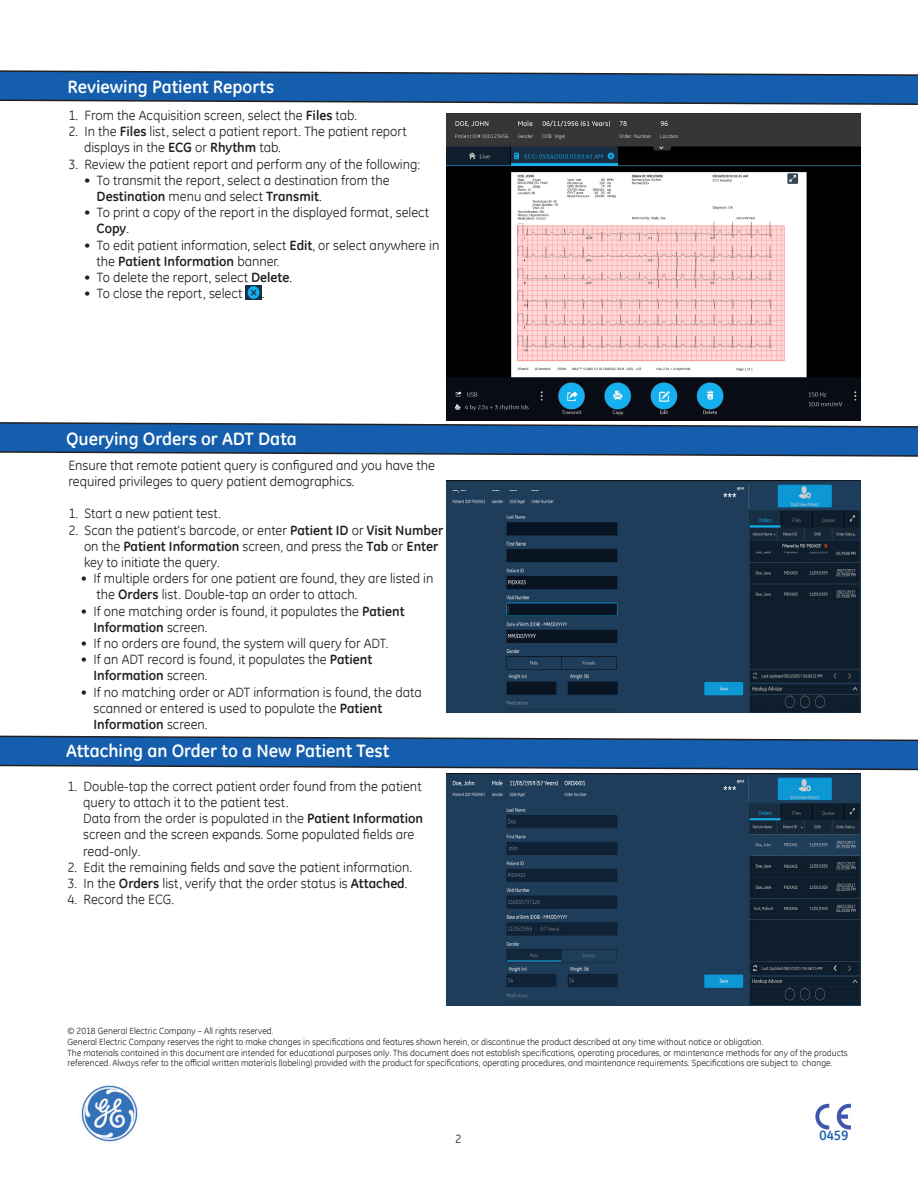
<style>
.page{position:relative;width:918px;height:1188px;background:#fff}
.page>*{position:absolute;margin:0;border:0;box-sizing:border-box;transform-origin:0 0}
.t1{font:700 18px "GE Inspira";color:#fff}
.t2{font:13.5px/16.2px "GE Inspira";color:#231f20}
.t3{font:700 13.5px "GE Inspira";color:#231f20}
.t4{font:700 13.5px "GE Inspira";color:#145ead}
.t5{font:12px "GE Inspira";color:#231f20}
.t6{font:9px/10.8px "GE Inspira";color:#231f20}
.s1{font-weight:700}
.s2{font-weight:400}
</style>
<div class="page">
<svg style="left:0;top:70px;width:918px;height:35px;background:#326cab"></svg>
<img style="left:245px;top:286px;width:17px;height:14px">
<img style="left:446px;top:113px;width:414px;height:308px">
<svg style="left:0;top:422px;width:918px;height:35px;background:#326cab"></svg>
<svg style="left:0;top:735px;width:918px;height:36px;background:#3870ad"></svg>
<img style="left:81px;top:1085px;width:57px;height:57px">
<img style="left:815px;top:1103px;width:35px;height:27px">
<img style="left:446px;top:480px;width:414px;height:232px">
<img style="left:447px;top:774px;width:413px;height:232px">
<p class="t1" style="left:68px;top:75px;width:208px">Reviewing Patient Reports</p>
<p class="t2" style="left:68px;top:107px;width:290px">1. From the Acquisition screen, select the <span class="s1">Files</span> tab.</p>
<p class="t2" style="left:68px;top:123px;width:340px">2. In the <span class="s1">Files</span> list, select a patient report. The patient report</p>
<p class="t2" style="left:84px;top:139px;width:198px">displays in the <span class="s1">ECG</span> or <span class="s1">Rhythm</span> tab.</p>
<p class="t2" style="left:68px;top:155px;width:353px">3. Review the patient report and perform any of the following:</p>
<p class="t2" style="left:84px;top:172px;width:307px">• To transmit the report, select a destination from the</p>
<p class="t3" style="left:97px;top:188px;width:227px">Destination <span class="s2">menu and select</span> Transmit<span class="s2">.</span></p>
<p class="t2" style="left:97px;top:204px;width:334px;text-indent:-13px">• To print a copy of the report in the displayed format, select<br><span class="s1">Copy</span>.</p>
<p class="t2" style="left:97px;top:236px;width:344px;text-indent:-13px">• To edit patient information, select <span class="s1">Edit</span>, or select anywhere in the <span class="s1">Patient Information</span> banner.</p>
<p class="t2" style="left:84px;top:269px;width:210px">• To delete the report, select <span class="s1">Delete</span>.</p>
<p class="t2" style="left:84px;top:285px;width:160px">• To close the report, select</p>
<p class="t2" style="left:262px;top:285px;width:4px">.</p>
<p class="t1" style="left:66px;top:427px;width:232px">Querying Orders or ADT Data</p>
<p class="t2" style="left:68px;top:457px;width:368px">Ensure that remote patient query is configured and you have the required privileges to query patient demographics.</p>
<p class="t2" style="left:68px;top:505px;width:154px">1. Start a new patient test.</p>
<p class="t2" style="left:68px;top:521px;width:376px">2. Scan the patient’s barcode, or enter <span class="s1">Patient ID</span> or <span class="s1">Visit Number</span></p>
<p class="t3" style="left:84px;top:537px;width:356px"><span class="s2">on the</span> Patient Information <span class="s2">screen, and press the</span> Tab <span class="s2">or</span> Enter</p>
<p class="t2" style="left:84px;top:554px;width:137px">key to initiate the query.</p>
<p class="t2" style="left:81px;top:570px;width:354px">• If multiple orders for one patient are found, they are listed in</p>
<p class="t2" style="left:97px;top:586px;width:263px">the <span class="s1">Orders</span> list. Double-tap an order to attach.</p>
<p class="t2" style="left:81px;top:602px;width:325px">• If one matching order is found, it populates the <span class="s1">Patient</span></p>
<p class="t3" style="left:93px;top:618px;width:116px">Information <span class="s2">screen.</span></p>
<p class="t2" style="left:81px;top:635px;width:309px">• If no orders are found, the system will query for ADT.</p>
<p class="t2" style="left:81px;top:651px;width:293px">• If an ADT record is found, it populates the <span class="s1">Patient</span></p>
<p class="t3" style="left:93px;top:667px;width:116px">Information <span class="s2">screen.</span></p>
<p class="t2" style="left:81px;top:683px;width:342px">• If no matching order or ADT information is found, the data</p>
<p class="t2" style="left:93px;top:700px;width:290px">scanned or entered is used to populate the <span class="s1">Patient</span></p>
<p class="t3" style="left:93px;top:716px;width:116px">Information <span class="s2">screen.</span></p>
<p class="t1" style="left:66px;top:739px;width:325px">Attaching an Order to a New Patient Test</p>
<p class="t2" style="left:68px;top:778px;width:356px">1. Double-tap the correct patient order found from the patient</p>
<p class="t2" style="left:83px;top:794px;width:207px">query to attach it to the patient test.</p>
<p class="t2" style="left:83px;top:810px;width:342px">Data from the order is populated in the <span class="s1">Patient Information</span></p>
<p class="t2" style="left:83px;top:826px;width:333px">screen and the screen expands. Some populated fields are</p>
<p class="t2" style="left:83px;top:842px;width:59px">read-only.</p>
<p class="t2" style="left:68px;top:859px;width:346px">2. Edit the remaining fields and save the patient information.</p>
<p class="t2" style="left:68px;top:875px;width:342px">3. In the <span class="s1">Orders</span> list, verify that the order status is <span class="s1">Attached</span>.</p>
<p class="t2" style="left:68px;top:891px;width:108px">4. Record the ECG.</p>
<p class="t6" style="left:68px;top:1025px;width:208px">© 2018 General Electric Company – All rights reserved.</p>
<p class="t6" style="left:68px;top:1036px;width:698px">General Electric Company reserves the right to make changes in specifications and features shown herein, or discontinue the product described at any time without notice or obligation.</p>
<p class="t6" style="left:68px;top:1047px;width:782px">The materials contained in this document are intended for educational purposes only. This document does not establish specifications, operating procedures, or maintenance methods for any of the products referenced. Always refer to the official written materials (labeling) provided with the product for specifications, operating procedures, and maintenance requirements. Specifications are subject to change.</p>
<p class="t5" style="left:455px;top:1131px;width:8px">2</p>
<p class="t4" style="left:820px;top:1126px;width:30px">0459</p>
</div>
